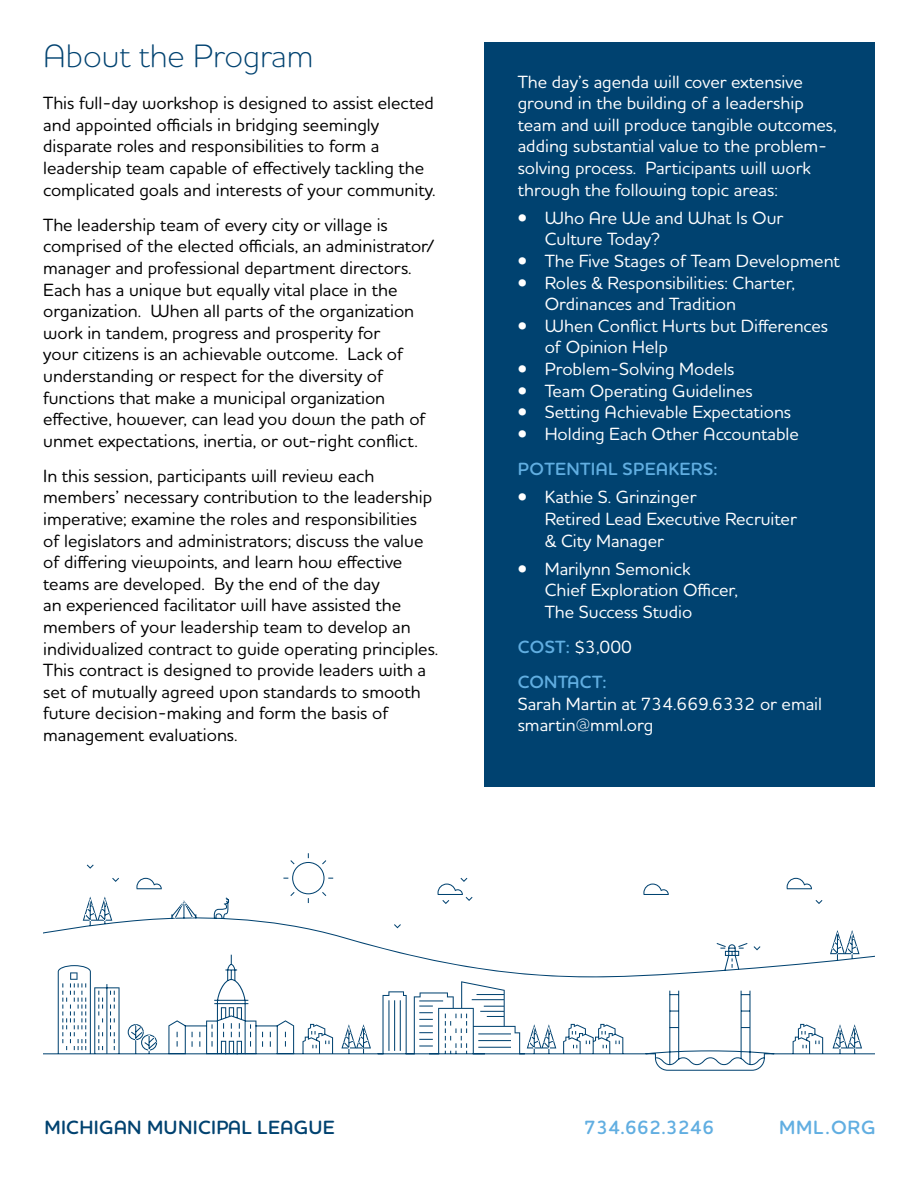
<style>
.page{position:relative;width:918px;height:1188px;background:#fff}
.page>*{position:absolute;margin:0;border:0;box-sizing:border-box;transform-origin:0 0}
.t1{font:300 33px "Houschka Rounded Alt";color:#004270}
.t2{font:600 19.5px "Houschka Rounded Alt";letter-spacing:.015em;color:#004270}
.t3{font:600 19.5px "Houschka Rounded Alt";letter-spacing:.02em;color:#61aee1}
.t4{font:500 18px/21.6px "Houschka Rounded Alt";color:#000}
.t5{font:500 18px/21.6px "Houschka Rounded Alt";color:#fff}
.t6{font:600 18px/35.1px "Houschka Rounded Alt";letter-spacing:.015em;color:#61aee1}
.s1{font-weight:500;color:#fff}
</style>
<div class="page">
<div style="left:484px;top:42px;width:391px;height:745px;background:#004270"></div>
<svg style="left:43px;top:853px;width:832px;height:218px"></svg>
<h1 class="t1" style="left:43px;top:34px;width:272px">About the Program</h1>
<p class="t4" style="left:43px;top:92px;width:394px">This full-day workshop is designed to assist elected and appointed officials in bridging seemingly disparate roles and responsibilities to form a leadership team capable of effectively tackling the complicated goals and interests of your community.</p>
<p class="t4" style="left:43px;top:213px;width:392px">The leadership team of every city or village is comprised of the elected officials, an administrator/ manager and professional department directors.<br>Each has a unique but equally vital place in the organization. When all parts of the organization work in tandem, progress and prosperity for<br>your citizens is an achievable outcome. Lack of understanding or respect for the diversity of functions that make a municipal organization effective, however, can lead you down the path of unmet expectations, inertia, or out-right conflict.</p>
<p class="t4" style="left:43px;top:464px;width:397px">In this session, participants will review each members’ necessary contribution to the leadership imperative; examine the roles and responsibilities<br>of legislators and administrators; discuss the value of differing viewpoints, and learn how effective teams are developed. By the end of the day<br>an experienced facilitator will have assisted the members of your leadership team to develop an individualized contract to guide operating principles.<br>This contract is designed to provide leaders with a set of mutually agreed upon standards to smooth future decision-making and form the basis of management evaluations.</p>
<p class="t5" style="left:518px;top:70px;width:320px">The day’s agenda will cover extensive ground in the building of a leadership team and will produce tangible outcomes, adding substantial value to the problem&shy;solving process. Participants will work through the following topic areas:</p>
<p class="t5" style="left:545px;top:206px;width:240px;text-indent:-27px">• Who Are We and What Is Our<br>Culture Today?</p>
<p class="t5" style="left:518px;top:250px;width:324px">• The Five Stages of Team Development</p>
<p class="t5" style="left:545px;top:271px;width:252px;text-indent:-27px">• Roles &amp; Responsibilities: Charter,<br>Ordinances and Tradition</p>
<p class="t5" style="left:545px;top:314px;width:285px;text-indent:-27px">• When Conflict Hurts but Differences of Opinion Help</p>
<p class="t5" style="left:518px;top:358px;width:218px">• Problem-Solving Models</p>
<p class="t5" style="left:518px;top:379px;width:237px">• Team Operating Guidelines</p>
<p class="t5" style="left:518px;top:401px;width:275px">• Setting Achievable Expectations</p>
<p class="t5" style="left:518px;top:422px;width:283px">• Holding Each Other Accountable</p>
<p class="t6" style="left:518px;top:451px;width:201px">POTENTIAL SPEAKERS:</p>
<p class="t5" style="left:545px;top:486px;width:254px;text-indent:-27px">• Kathie S. Grinzinger<br>Retired Lead Executive Recruiter &amp; City Manager</p>
<p class="t5" style="left:545px;top:557px;width:195px;text-indent:-27px">• Marilynn Semonick<br>Chief Exploration Officer,<br>The Success Studio</p>
<p class="t6" style="left:518px;top:629px;width:116px">COST: <span class="s1">$3,000<br></span>CONTACT:</p>
<p class="t5" style="left:518px;top:692px;width:306px">Sarah Martin at 734.669.6332 or email smartin@mml.org</p>
<p class="t2" style="left:44px;top:1115px;width:292px">MICHIGAN MUNICIPAL LEAGUE</p>
<p class="t3" style="left:584px;top:1115px;width:131px">734.662.3246</p>
<p class="t3" style="left:779px;top:1115px;width:98px">MML.ORG</p>
</div>
